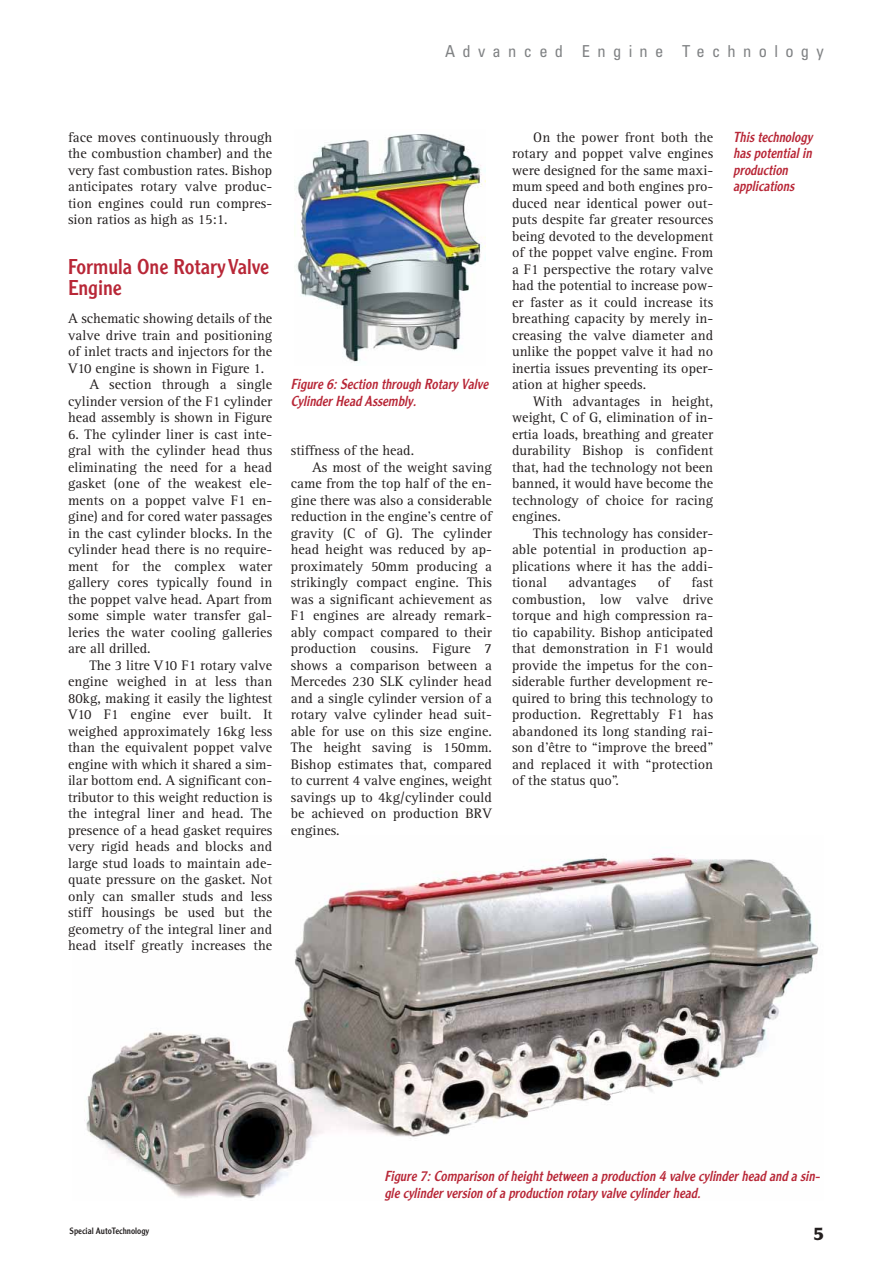
<style>
.page{position:relative;width:893px;height:1263px;background:#fff}
.page>*{position:absolute;margin:0;border:0;box-sizing:border-box;transform-origin:0 0}
.t1{font:21px/21px "Clearface Gothic LH";color:#b82737}
.t2{font:700 18px "Clearface Gothic LH";color:#231f1f}
.t3{font:condensed 16.5px "Univers";letter-spacing:.445em;color:#808284}
.t4{font:14.25px/16.5px "Rotis Serif";letter-spacing:.005em;color:#231f1f;text-align:justify}
.t5{font:italic 14.25px/16.5px "Clearface Gothic LH";color:#b82737;scale:.95 1}
.t6{font:9px "Clearface Gothic LH";color:#231f1f}
</style>
<div class="page">
<img style="left:84px;top:854px;width:735px;height:345px">
<img style="left:296px;top:134px;width:189px;height:228px">
<p class="t3" style="left:445px;top:46px;width:380px">Advanced Engine Technology</p>
<p class="t4" style="left:68px;top:130px;width:206px">face moves continuously through the combustion chamber) and the very fast combustion rates. Bishop anticipates rotary valve produc&shy;tion engines could run compres&shy;sion ratios as high as 15:1.</p>
<h1 class="t1" style="left:68px;top:258px;width:202px">Formula One Rotary Valve<br>Engine</h1>
<p class="t4" style="left:68px;top:312px;width:206px">A schematic showing details of the</p>
<p class="t4" style="left:68px;top:328px;width:206px">valve drive train and positioning</p>
<p class="t4" style="left:68px;top:345px;width:206px">of inlet tracts and injectors for the</p>
<p class="t4" style="left:68px;top:361px;width:198px">V10 engine is shown in Figure 1.</p>
<p class="t4" style="left:89px;top:378px;width:184px">A section through a single</p>
<p class="t4" style="left:68px;top:394px;width:206px">cylinder version of the F1 cylinder</p>
<p class="t4" style="left:68px;top:411px;width:206px">head assembly is shown in Figure</p>
<p class="t4" style="left:68px;top:427px;width:206px">6. The cylinder liner is cast inte&shy;gral with the cylinder head thus eliminating the need for a head gasket (one of the weakest ele&shy;ments on a poppet valve F1 en&shy;gine) and for cored water passages in the cast cylinder blocks. In the cylinder head there is no require&shy;ment for the complex water gallery cores typically found in the poppet valve head. Apart from some simple water transfer gal&shy;leries the water cooling galleries are all drilled.</p>
<p class="t4" style="left:68px;top:658px;width:206px;text-indent:21px">The 3 litre V10 F1 rotary valve engine weighed in at less than 80kg, making it easily the lightest V10 F1 engine ever built. It weighed approximately 16kg less than the equivalent poppet valve engine with which it shared a sim&shy;ilar bottom end. A significant con&shy;tributor to this weight reduction is the integral liner and head. The presence of a head gasket requires very rigid heads and blocks and large stud loads to maintain ade&shy;quate pressure on the gasket. Not only can smaller studs and less stiff housings be used but the geometry of the integral liner and head itself greatly increases the</p>
<p class="t5" style="left:291px;top:377px;width:212px">Figure 6:Section through Rotary Valve<br>CylinderHead Assembly.</p>
<p class="t4" style="left:291px;top:444px;width:125px">stiffness of the head.</p>
<p class="t4" style="left:312px;top:460px;width:181px">As most of the weight saving</p>
<p class="t4" style="left:291px;top:477px;width:203px">came from the top half of the en-</p>
<p class="t4" style="left:291px;top:493px;width:203px">gine there was also a considerable</p>
<p class="t4" style="left:291px;top:510px;width:203px">reduction in the engine’s centre of</p>
<p class="t4" style="left:291px;top:526px;width:203px">gravity (C of G). The cylinder</p>
<p class="t4" style="left:291px;top:543px;width:203px">head height was reduced by ap-</p>
<p class="t4" style="left:291px;top:559px;width:203px">proximately 50mm producing a</p>
<p class="t4" style="left:291px;top:576px;width:203px">strikingly compact engine. This</p>
<p class="t4" style="left:291px;top:592px;width:203px">was a significant achievement as</p>
<p class="t4" style="left:291px;top:609px;width:203px">F1 engines are already remark-</p>
<p class="t4" style="left:291px;top:625px;width:203px">ably compact compared to their</p>
<p class="t4" style="left:291px;top:642px;width:203px">production cousins. Figure 7</p>
<p class="t4" style="left:291px;top:658px;width:203px">shows a comparison between a</p>
<p class="t4" style="left:291px;top:675px;width:203px">Mercedes 230 SLK cylinder head</p>
<p class="t4" style="left:291px;top:691px;width:203px">and a single cylinder version of a</p>
<p class="t4" style="left:291px;top:708px;width:203px">rotary valve cylinder head suit-</p>
<p class="t4" style="left:291px;top:724px;width:203px">able for use on this size engine.</p>
<p class="t4" style="left:291px;top:741px;width:203px">The height saving is 150mm.</p>
<p class="t4" style="left:291px;top:757px;width:203px">Bishop estimates that, compared</p>
<p class="t4" style="left:291px;top:774px;width:203px">to current 4 valve engines, weight</p>
<p class="t4" style="left:291px;top:790px;width:203px">savings up to 4kg/cylinder could</p>
<p class="t4" style="left:291px;top:807px;width:203px">be achieved on production BRV</p>
<p class="t4" style="left:291px;top:823px;width:50px">engines.</p>
<p class="t4" style="left:512px;top:130px;width:203px;text-indent:21px">On the power front both the rotary and poppet valve engines were designed for the same maxi&shy;mum speed and both engines pro&shy;duced near identical power out&shy;puts despite far greater resources being devoted to the development of the poppet valve engine. From a F1 perspective the rotary valve had the potential to increase pow&shy;er faster as it could increase its breathing capacity by merely in&shy;creasing the valve diameter and unlike the poppet valve it had no inertia issues preventing its oper&shy;ation at higher speeds.</p>
<p class="t4" style="left:512px;top:394px;width:203px;text-indent:21px">With advantages in height, weight, C of G, elimination of in&shy;ertia loads, breathing and greater durability Bishop is confident that, had the technology not been banned, it would have become the technology of choice for racing engines.</p>
<p class="t4" style="left:512px;top:526px;width:203px;text-indent:21px">This technology has consider&shy;able potential in production ap&shy;plications where it has the addi&shy;tional</p>
<p class="t4" style="left:512px;top:576px;width:203px;text-indent:179px">fast combustion, low valve drive torque and high compression ra&shy;tio capability. Bishop anticipated that demonstration in F1 would provide the impetus for the con&shy;siderable further development re&shy;quired to bring this technology to production. Regrettably F1 has abandoned its long standing rai&shy;son d’être to “improve the breed” and replaced it with “protection of the status quo”.</p>
<p class="t4" style="left:568px;top:576px;width:69px">advantages</p>
<p class="t4" style="left:657px;top:576px;width:14px">of</p>
<p class="t5" style="left:733px;top:130px;width:87px">This technology has potentialin production applications</p>
<p class="t6" style="left:70px;top:1228px;width:81px">Special AutoTechnology</p>
<p class="t5" style="left:384px;top:1169px;width:462px">Figure 7:Comparison of heightbetween a production 4 valve cylinderhead and a sin&shy;gle cylinderversion of a production rotary valve cylinderhead.</p>
<p class="t2" style="left:813px;top:1228px;width:11px">5</p>
</div>
